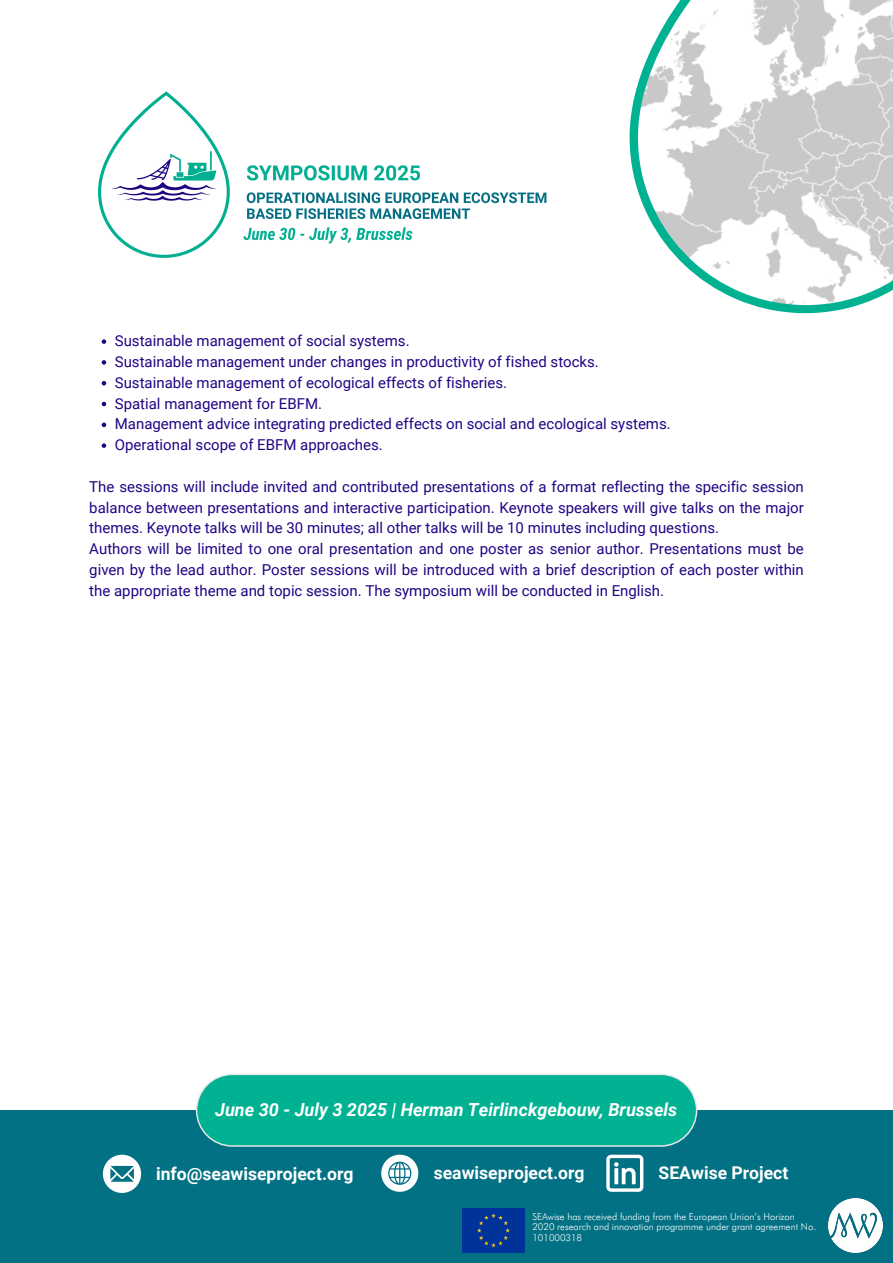
<style>
.page{position:relative;width:893px;height:1263px;background:#fff}
.page>*{position:absolute;margin:0;border:0;box-sizing:border-box;transform-origin:0 0}
.t1{font:italic 700 18px "Roboto";color:#fff}
.t2{font:700 17.55px "Roboto";color:#fff}
.t3{font:15px/20.9px "Roboto";color:#210384}
.t4{font:300 9.6px/10.4px "Futura BT";color:#fff}
</style>
<div class="page">
<div style="left:0;top:1110px;width:893px;height:153px;background:#037184"></div>
<img style="left:462px;top:1209px;width:62px;height:44px">
<img style="left:829px;top:1199px;width:54px;height:54px">
<svg style="left:381px;top:1155px;width:37px;height:37px"></svg>
<svg style="left:103px;top:1155px;width:38px;height:38px"></svg>
<svg style="left:606px;top:1155px;width:37px;height:37px"></svg>
<div style="left:197px;top:1074px;width:499px;height:72px;background:#00b292;border-radius:36px"></div>
<div style="left:196px;top:1073px;width:501px;height:74px;border:1px solid #e8e8e8;border-radius:36px"></div>
<svg style="left:102px;top:339px;width:4px;height:5px"></svg>
<svg style="left:102px;top:360px;width:4px;height:5px"></svg>
<svg style="left:102px;top:381px;width:4px;height:4px"></svg>
<svg style="left:102px;top:402px;width:4px;height:4px"></svg>
<svg style="left:102px;top:423px;width:4px;height:4px"></svg>
<svg style="left:102px;top:443px;width:4px;height:5px"></svg>
<svg style="left:630px;top:0;width:263px;height:313px"></svg>
<img style="left:98px;top:91px;width:449px;height:167px">
<p class="t3" style="left:115px;top:331px;width:296px">Sustainable management of social systems.</p>
<p class="t3" style="left:115px;top:351px;width:485px">Sustainable management under changes in productivity of fished stocks.</p>
<p class="t3" style="left:115px;top:372px;width:394px">Sustainable management of ecological effects of fisheries.</p>
<p class="t3" style="left:115px;top:393px;width:209px">Spatial management for EBFM.</p>
<p class="t3" style="left:115px;top:414px;width:557px">Management advice integrating predicted effects on social and ecological systems.</p>
<h2 class="t3" style="left:115px;top:435px;width:269px">Operational scope of EBFM approaches.</h2>
<p class="t3" style="left:89px;top:476px;width:716px">The sessions will include invited and contributed presentations of a format reflecting the specific session balance between presentations and interactive participation. Keynote speakers will give talks on the major themes. Keynote talks will be 30 minutes; all other talks will be 10 minutes including questions.<br>Authors will be limited to one oral presentation and one poster as senior author. Presentations must be given by the lead author. Poster sessions will be introduced with a brief description of each poster within the appropriate theme and topic session. The symposium will be conducted in English.</p>
<p class="t1" style="left:215px;top:1100px;width:463px">June 30 - July 3 2025 | Herman Teirlinckgebouw, Brussels</p>
<p class="t2" style="left:156px;top:1163px;width:199px">info@seawiseproject.org</p>
<p class="t2" style="left:434px;top:1163px;width:152px">seawiseproject.org</p>
<p class="t2" style="left:658px;top:1163px;width:131px">SEAwise Project</p>
<p class="t4" style="left:532px;top:1211px;width:285px">SEAwise has received funding from the European Union’s Horizon<br>2020 research and innovation programme under grant agreement No.<br>101000318</p>
</div>
